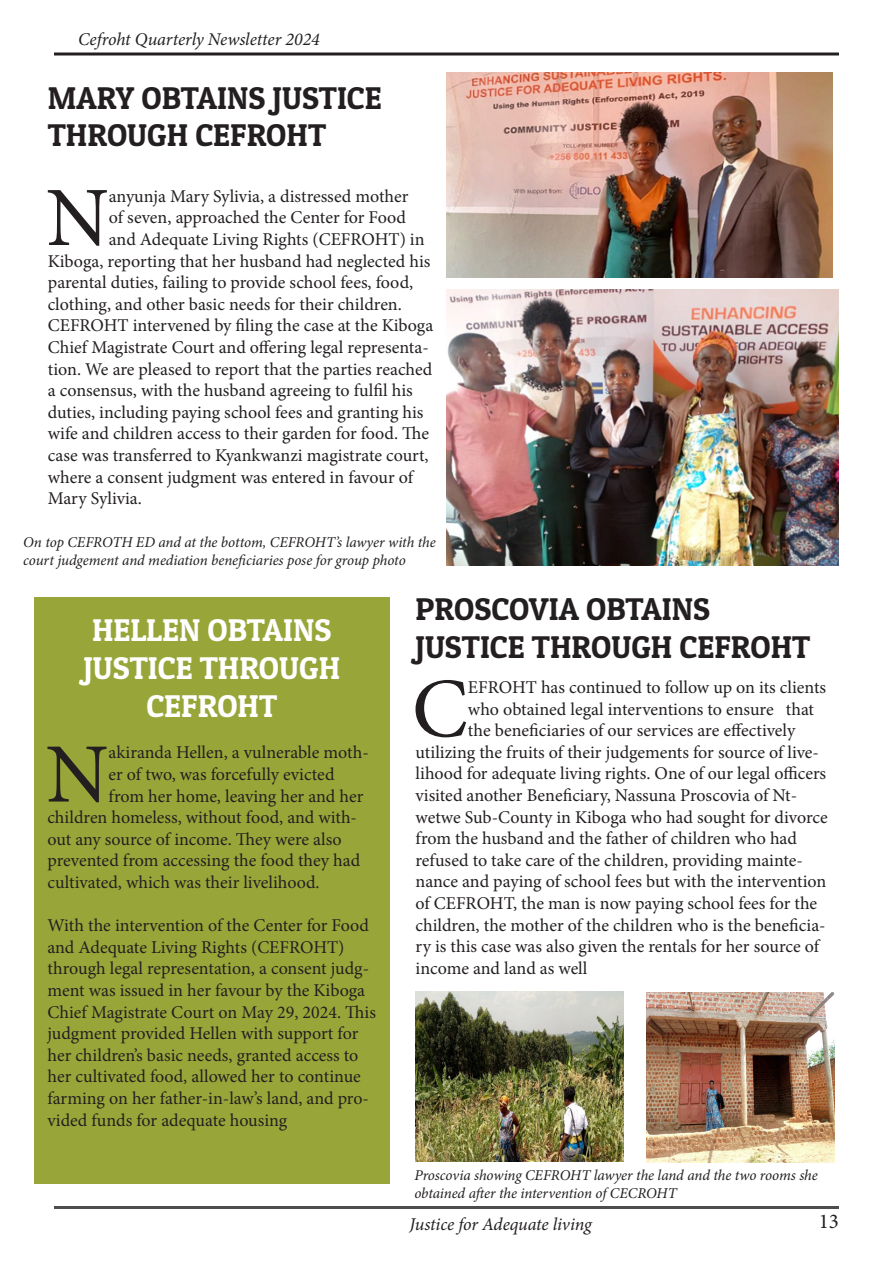
<style>
.page{position:relative;width:893px;height:1263px;background:#fff}
.page>*{position:absolute;margin:0;border:0;box-sizing:border-box;transform-origin:0 0}
.Drop_caps{font:84.45px "Minion Pro";color:#231f20}
.t1{font:31.5px/37.8px "Patua One";color:#231f20}
.t2{font:31.5px "Patua One";color:#fff}
.t3{font:21px "Minion Pro";color:#231f20}
.Drop_caps-2{font:18px/21.6px "Minion Pro";color:#231f20}
.t4{font:italic 18px "Minion Pro";letter-spacing:-.01em;color:#231f20}
.t5{font:italic 15px/18px "Minion Pro";letter-spacing:-.005em;color:#231f20}
</style>
<div class="page">
<hr style="left:54px;top:53px;width:785px;height:3px;background:#231f20">
<hr style="left:54px;top:1206px;width:785px;height:3px;background:#000">
<div style="left:34px;top:597px;width:356px;height:586px;background:#98a639"></div>
<img style="left:446px;top:73px;width:386px;height:204px">
<img style="left:446px;top:289px;width:393px;height:277px">
<img style="left:416px;top:991px;width:208px;height:170px">
<img style="left:646px;top:993px;width:188px;height:169px">
<p class="t4" style="left:78px;top:27px;width:243px">Cefroht Quarterly Newsletter 2024</p>
<p class="t1" style="left:48px;top:78px;width:336px">MARY OBTAINS JUSTICE<br>THROUGH CEFROHT</p>
<p class="Drop_caps" style="left:46px;top:161px;width:64px">N</p>
<p class="Drop_caps-2" style="left:109px;top:185px;width:301px">anyunja Mary Sylivia, a distressed mother</p>
<p class="Drop_caps-2" style="left:109px;top:207px;width:299px">of seven, approached the Center for Food</p>
<p class="Drop_caps-2" style="left:109px;top:229px;width:317px">and Adequate Living Rights (CEFROHT) in</p>
<p class="Drop_caps-2" style="left:48px;top:250px;width:384px">Kiboga, reporting that her husband had neglected his</p>
<p class="Drop_caps-2" style="left:48px;top:272px;width:367px">parental duties, failing to provide school fees, food,</p>
<p class="Drop_caps-2" style="left:48px;top:293px;width:356px">clothing, and other basic needs for their children.</p>
<p class="Drop_caps-2" style="left:48px;top:315px;width:387px">CEFROHT intervened by filing the case at the Kiboga</p>
<p class="Drop_caps-2" style="left:48px;top:337px;width:382px">Chief Magistrate Court and offering legal representa-</p>
<p class="Drop_caps-2" style="left:48px;top:358px;width:386px">tion. We are pleased to report that the parties reached</p>
<p class="Drop_caps-2" style="left:48px;top:380px;width:366px">a consensus, with the husband agreeing to fulfil his</p>
<p class="Drop_caps-2" style="left:48px;top:401px;width:377px">duties, including paying school fees and granting his</p>
<p class="Drop_caps-2" style="left:48px;top:423px;width:383px">wife and children access to their garden for food. The</p>
<p class="Drop_caps-2" style="left:48px;top:445px;width:382px">case was transferred to Kyankwanzi magistrate court,</p>
<p class="Drop_caps-2" style="left:48px;top:466px;width:367px">where a consent judgment was entered in favour of</p>
<p class="Drop_caps-2" style="left:48px;top:488px;width:96px">Mary Sylivia.</p>
<p class="t5" style="left:23px;top:533px;width:414px">On top CEFROTH ED and at the bottom, CEFROHT’s lawyer with the court judgement and mediation beneficiaries pose for group photo</p>
<p class="t2" style="left:92px;top:611px;width:241px">HELLEN OBTAINS</p>
<p class="t2" style="left:83px;top:648px;width:258px">JUSTICE THROUGH</p>
<p class="t2" style="left:146px;top:686px;width:132px">CEFROHT</p>
<p class="Drop_caps" style="left:46px;top:718px;width:64px">N</p>
<p class="Drop_caps-2" style="left:109px;top:742px;width:262px">akiranda Hellen, a vulnerable moth-</p>
<p class="Drop_caps-2" style="left:109px;top:763px;width:227px">er of two, was forcefully evicted</p>
<p class="Drop_caps-2" style="left:109px;top:785px;width:256px">from her home, leaving her and her</p>
<p class="Drop_caps-2" style="left:47px;top:807px;width:311px">children homeless, without food, and with-</p>
<p class="Drop_caps-2" style="left:47px;top:828px;width:296px">out any source of income. They were also</p>
<p class="Drop_caps-2" style="left:47px;top:850px;width:314px">prevented from accessing the food they had</p>
<p class="Drop_caps-2" style="left:47px;top:871px;width:274px">cultivated, which was their livelihood.</p>
<p class="Drop_caps-2" style="left:47px;top:915px;width:330px">With the intervention of the Center for Food and Adequate Living Rights (CEFROHT) through legal representation, a consent judg&shy;ment was issued in her favour by the Kiboga Chief Magistrate Court on May 29, 2024. This judgment provided Hellen with support for her children’s basic needs, granted access to her cultivated food, allowed her to continue farming on her father-in-law’s land, and pro&shy;vided funds for adequate housing</p>
<p class="t1" style="left:416px;top:590px;width:296px">PROSCOVIA OBTAINS</p>
<p class="t1" style="left:416px;top:628px;width:396px">JUSTICE THROUGH CEFROHT</p>
<p class="Drop_caps" style="left:412px;top:653px;width:58px">C</p>
<p class="Drop_caps-2" style="left:468px;top:676px;width:360px">EFROHT has continued to follow up on its clients</p>
<p class="Drop_caps-2" style="left:468px;top:698px;width:348px">who obtained legal interventions to ensure that</p>
<p class="Drop_caps-2" style="left:468px;top:720px;width:329px">the beneficiaries of our services are effectively</p>
<p class="Drop_caps-2" style="left:416px;top:741px;width:405px">utilizing the fruits of their judgements for source of live-</p>
<p class="Drop_caps-2" style="left:416px;top:763px;width:412px">lihood for adequate living rights. One of our legal officers</p>
<p class="Drop_caps-2" style="left:416px;top:784px;width:383px">visited another Beneficiary, Nassuna Proscovia of Nt-</p>
<p class="Drop_caps-2" style="left:416px;top:806px;width:414px">wetwe Sub-County in Kiboga who had sought for divorce</p>
<p class="Drop_caps-2" style="left:416px;top:828px;width:383px">from the husband and the father of children who had</p>
<p class="Drop_caps-2" style="left:416px;top:849px;width:389px">refused to take care of the children, providing mainte-</p>
<p class="Drop_caps-2" style="left:416px;top:871px;width:412px">nance and paying of school fees but with the intervention</p>
<p class="Drop_caps-2" style="left:416px;top:892px;width:403px">of CEFROHT, the man is now paying school fees for the</p>
<p class="Drop_caps-2" style="left:416px;top:914px;width:412px">children, the mother of the children who is the beneficia-</p>
<p class="Drop_caps-2" style="left:416px;top:936px;width:405px">ry is this case was also given the rentals for her source of</p>
<p class="Drop_caps-2" style="left:416px;top:957px;width:173px">income and land as well</p>
<p class="t5" style="left:414px;top:1166px;width:405px">Proscovia showing CEFROHT lawyer the land and the two rooms she obtained after the intervention of CECROHT</p>
<p class="t4" style="left:409px;top:1212px;width:184px">Justice for Adequate living</p>
<p class="t3" style="left:819px;top:1207px;width:22px">13</p>
</div>
